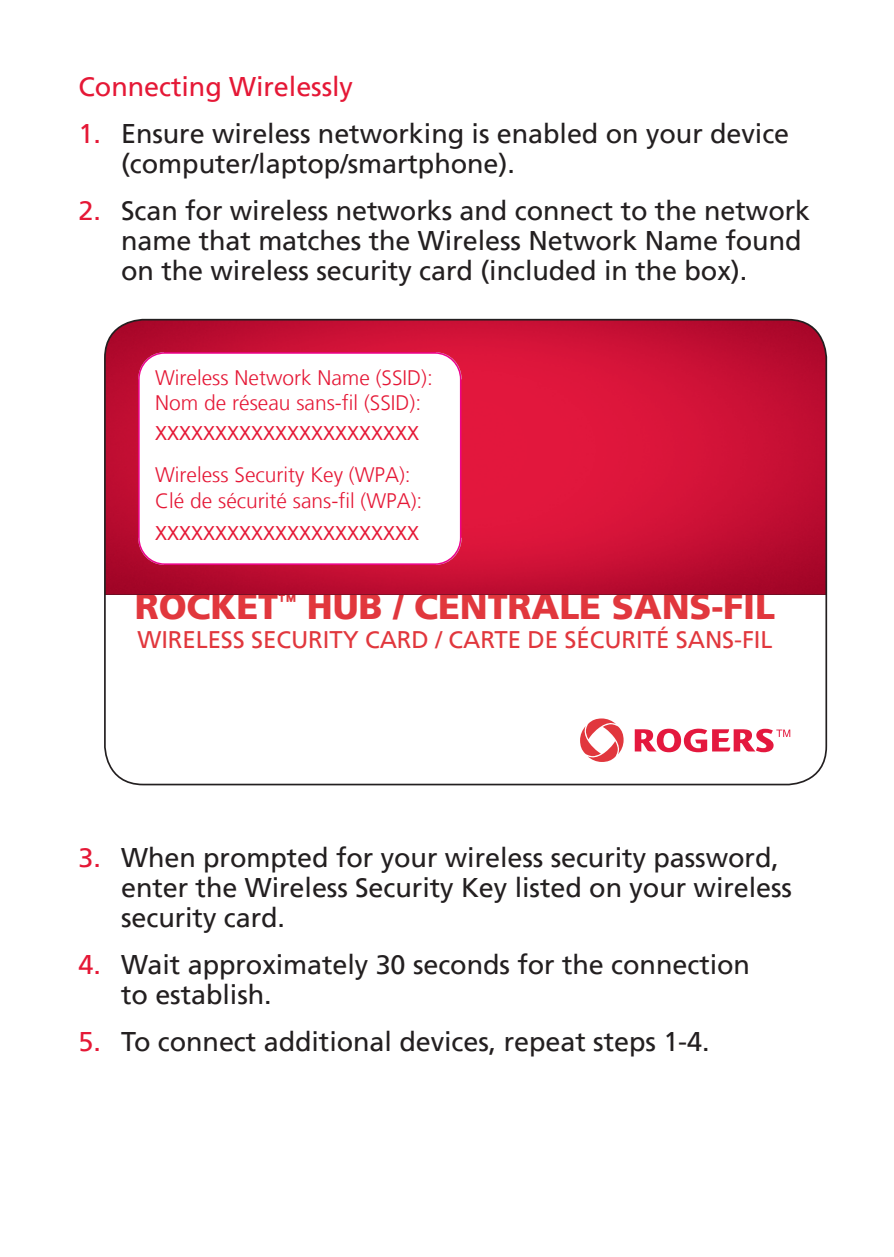
<style>
.page{position:relative;width:894px;height:1257px;background:#fff}
.page>*{position:absolute;margin:0;border:0;box-sizing:border-box;transform-origin:0 0}
.t1{font:900 36px "Frutiger LT";letter-spacing:-.005em;color:#e1373d}
.t2{font:27px/30px "Frutiger LT";letter-spacing:-.005em;color:#231f20}
.t3{font:300 27px "Frutiger LT";color:#e51836}
.t4{font:27px "Frutiger LT";letter-spacing:-.005em;color:#e51836}
.t5{font:24px "Frutiger LT";letter-spacing:-.005em;color:#e1373d}
.t6{font:300 21px/25.2px "Frutiger LT";color:#e51836}
.s1{color:#e51836}
</style>
<div class="page">
<svg style="left:635px;top:728px;width:155px;height:24px"></svg>
<svg style="left:580px;top:718px;width:43px;height:44px"></svg>
<img style="left:105px;top:320px;width:721px;height:275px">
<svg style="left:434px;top:351px;width:28px;height:30px"></svg>
<svg style="left:137px;top:536px;width:28px;height:30px"></svg>
<svg style="left:434px;top:536px;width:28px;height:30px"></svg>
<svg style="left:137px;top:351px;width:28px;height:30px"></svg>
<div style="left:139px;top:353px;width:322px;height:211px;background:#fff;border-radius:26px"></div>
<div style="left:138px;top:352px;width:323px;height:213px;border:2px solid #ed028c;border-radius:26px"></div>
<p class="t4" style="left:79px;top:71px;width:276px">Connecting Wirelessly</p>
<p class="t2" style="left:121px;top:119px;width:670px;text-indent:-43px"><span class="s1">1.</span> Ensure wireless networking is enabled on your device (computer/laptop/smartphone).</p>
<p class="t2" style="left:121px;top:196px;width:690px;text-indent:-43px"><span class="s1">2.</span> Scan for wireless networks and connect to the network name that matches the Wireless Network Name found on the wireless security card (included in the box).</p>
<p class="t6" style="left:155px;top:365px;width:279px">Wireless Network Name (SSID):<br>Nom de réseau sans-fil (SSID):</p>
<p class="t3" style="left:155px;top:416px;width:265px">xxxxxxxxxxxxxxxxxxxxxx</p>
<p class="t6" style="left:155px;top:463px;width:269px">Wireless Security Key (WPA):<br>Clé de sécurité sans-fil (WPA):</p>
<p class="t3" style="left:155px;top:515px;width:265px">xxxxxxxxxxxxxxxxxxxxxx</p>
<p class="t1" style="left:135px;top:584px;width:641px">ROCKET<sup>™</sup> HUB / CENTRALE SANS-FIL</p>
<p class="t5" style="left:137px;top:625px;width:636px">WIRELESS SECURITY CARD / CARTE DE SÉCURITÉ SANS-FIL</p>
<p class="t2" style="left:121px;top:843px;width:672px;text-indent:-43px"><span class="s1">3.</span> When prompted for your wireless security password, enter the Wireless Security Key listed on your wireless security card.</p>
<p class="t2" style="left:121px;top:950px;width:630px;text-indent:-43px"><span class="s1">4.</span> Wait approximately 30 seconds for the connection to establish.</p>
<p class="t2" style="left:79px;top:1027px;width:632px"><span class="s1">5.</span> To connect additional devices, repeat steps 1-4.</p>
</div>
